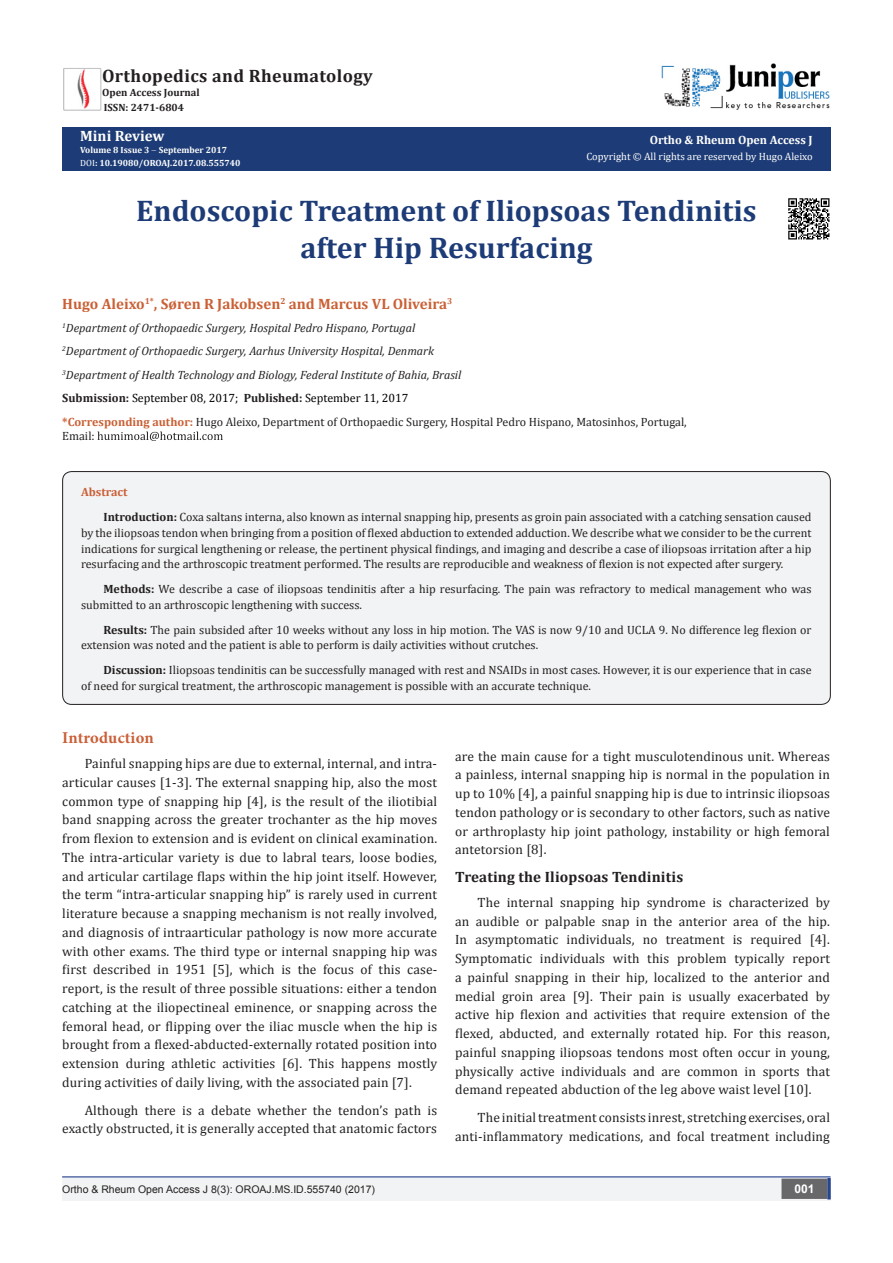
<style>
.page{position:relative;width:893px;height:1263px;background:#fff}
.page>*{position:absolute;margin:0;border:0;box-sizing:border-box;transform-origin:0 0}
.t1{font:700 30px "Cambria";color:#1d3c77}
.t2{font:700 18px "Cambria";letter-spacing:.02em;color:#231f20}
.t3{font:700 16.5px "Minion Pro";letter-spacing:.005em;color:#ca5f37}
.t4{font:700 15px "Cambria";color:#ca6035}
.t5{font:700 15px "Cambria";letter-spacing:.01em;color:#231f20}
.t6{font:700 15px "Cambria";color:#fffefc}
.t7{font:13.5px/18.8px "Cambria";letter-spacing:.01em;color:#231f20;text-align:justify}
.t8{font:12px/15.8px "Cambria";color:#231f20}
.t9{font:italic 12px "Cambria";color:#231f20}
.t10{font:12px "Cambria";color:#000}
.t11{font:700 12px "Cambria";color:#fffefc}
.t12{font:700 12px "Cambria";color:#ca5f37}
.t13{font:700 12px "Arial";color:#fff}
.t14{font:10.5px "Arial";color:#231f20}
.t15{font:10.5px "Cambria";color:#fffefc}
.t16{font:700 10.5px "Cambria";color:#231f20}
.t17{font:700 9px "Cambria";color:#fff}
.t18{font:700 9px "Cambria";color:#fffefc}
.s1{font-weight:400}
.s2{font-weight:700;color:#231f20}
.s3{font-weight:700;color:#ca6035}
.s4{font-weight:700}
</style>
<div class="page">
<div style="left:62px;top:127px;width:769px;height:44px;background:#1d3c77"></div>
<svg style="left:97px;top:432px;width:126px;height:9px"></svg>
<div style="left:62px;top:1177px;width:494px;height:24px;background:#f2f3f4"></div>
<div style="left:510px;top:1177px;width:321px;height:24px;background:#f2f3f4"></div>
<div style="left:782px;top:1179px;width:45px;height:19px;background:#68676a"></div>
<div style="left:781px;top:1178px;width:46px;height:21px;border:2px solid #68676a"></div>
<svg style="left:827px;top:1178px;width:4px;height:21px"></svg>
<img style="left:77px;top:70px;width:13px;height:38px">
<div style="left:63px;top:68px;width:38px;height:42px;border:1px solid #c1c2c4"></div>
<img style="left:662px;top:63px;width:168px;height:47px">
<hr style="left:62px;top:1176px;width:769px;height:1px;background:#253f8e">
<div style="left:63px;top:472px;width:767px;height:232px;background:#f2f3f4;border-radius:9px"></div>
<div style="left:62px;top:471px;width:769px;height:234px;border:1px solid #231f20;border-radius:9px"></div>
<img style="left:788px;top:198px;width:42px;height:42px">
<p class="t2" style="left:102px;top:64px;width:272px">Orthopedics and Rheumatology</p>
<p class="t16" style="left:102px;top:85px;width:99px">Open Access Journal</p>
<p class="t16" style="left:104px;top:100px;width:82px">ISSN: 2471-6804</p>
<p class="t6" style="left:80px;top:125px;width:86px">Mini Review</p>
<p class="t18" style="left:80px;top:144px;width:148px">Volume 8 Issue 3 September 2017</p>
<p class="t17" style="left:80px;top:156px;width:162px"><span class="s1">DOI</span>: 10.19080/OROAJ.2017.08.555740</p>
<p class="t11" style="left:650px;top:132px;width:165px">Ortho &amp; Rheum Open Access J</p>
<p class="t15" style="left:586px;top:150px;width:228px">Copyright © All rights are reserved by Hugo Aleixo</p>
<p class="t1" style="left:136px;top:190px;width:622px">Endoscopic Treatment of Iliopsoas Tendinitis</p>
<p class="t1" style="left:300px;top:227px;width:294px">after Hip Resurfacing</p>
<p class="t4" style="left:62px;top:293px;width:392px">Hugo Aleixo<sup>1*</sup>, Søren R Jakobsen<sup>2</sup> and Marcus VL Oliveira<sup>3</sup></p>
<p class="t9" style="left:62px;top:319px;width:355px"><sup>1</sup>Department of Orthopaedic Surgery, Hospital Pedro Hispano, Portugal</p>
<p class="t9" style="left:62px;top:343px;width:373px"><sup>2</sup>Department of Orthopaedic Surgery, Aarhus University Hospital, Denmark</p>
<p class="t9" style="left:62px;top:366px;width:401px"><sup>3</sup>Department of Health Technology and Biology, Federal Institute of Bahia, Brasil</p>
<p class="t10" style="left:62px;top:391px;width:348px"><span class="s2">Submission:</span> September 08, 2017; <span class="s2">Published:</span> September 11, 2017</p>
<p class="t8" style="left:62px;top:414px;width:626px;line-height:14.4px"><span class="s3">*Corresponding author:</span> Hugo Aleixo, Department of Orthopaedic Surgery, Hospital Pedro Hispano, Matosinhos, Portugal,<br>Email:</p>
<p class="t12" style="left:81px;top:484px;width:48px">Abstract</p>
<p class="t8" style="left:81px;top:509px;width:732px;text-align:justify;text-indent:22px"><span class="s4">Introduction:</span> Coxa saltans interna, also known as internal snapping hip, presents as groin pain associated with a catching sensation caused by the iliopsoas tendon when bringing from a position of flexed abduction to extended adduction. We describe what we consider to be the current indications for surgical lengthening or release, the pertinent physical findings, and imaging and describe a case of iliopsoas irritation after a hip resurfacing and the arthroscopic treatment performed. The results are reproducible and weakness of flexion is not expected after surgery.</p>
<p class="t8" style="left:81px;top:581px;width:732px;text-indent:22px"><span class="s4">Methods:</span> We describe a case of iliopsoas tendinitis after a hip resurfacing. The pain was refractory to medical management who was submitted to an arthroscopic lengthening with success.</p>
<p class="t8" style="left:81px;top:622px;width:732px;text-indent:22px"><span class="s4">Results:</span> The pain subsided after 10 weeks without any loss in hip motion. The VAS is now 9/10 and UCLA 9. No difference leg flexion or extension was noted and the patient is able to perform is daily activities without crutches.</p>
<p class="t8" style="left:81px;top:662px;width:732px;text-indent:22px"><span class="s4">Discussion:</span> Iliopsoas tendinitis can be successfully managed with rest and NSAIDs in most cases. However, it is our experience that in case of need for surgical treatment, the arthroscopic management is possible with an accurate technique.</p>
<p class="t3" style="left:62px;top:726px;width:93px">Introduction</p>
<p class="t7" style="left:62px;top:754px;width:376px;text-indent:22px">Painful snapping hips are due to external, internal, and intra&shy;articular causes [1-3]. The external snapping hip, also the most common type of snapping hip [4], is the result of the iliotibial band snapping across the greater trochanter as the hip moves from flexion to extension and is evident on clinical examination.<br>The intra-articular variety is due to labral tears, loose bodies, and articular cartilage flaps within the hip joint itself. However, the term “intra-articular snapping hip” is rarely used in current literature because a snapping mechanism is not really involved, and diagnosis of intraarticular pathology is now more accurate with other exams. The third type or internal snapping hip was first described in 1951 [5], which is the focus of this case&shy;report, is the result of three possible situations: either a tendon catching at the iliopectineal eminence, or snapping across the femoral head, or flipping over the iliac muscle when the hip is brought from a flexed-abducted-externally rotated position into extension during athletic activities [6]. This happens mostly during activities of daily living, with the associated pain [7].</p>
<p class="t7" style="left:62px;top:1101px;width:376px;text-align:right">Although there is a debate whether the tendon’s path is exactly obstructed, it is generally accepted that anatomic factors</p>
<p class="t7" style="left:455px;top:747px;width:376px">are the main cause for a tight musculotendinous unit. Whereas a painless, internal snapping hip is normal in the population in up to 10% [4], a painful snapping hip is due to intrinsic iliopsoas tendon pathology or is secondary to other factors, such as native or arthroplasty hip joint pathology, instability or high femoral antetorsion [8].</p>
<p class="t5" style="left:455px;top:866px;width:230px">Treating the Iliopsoas Tendinitis</p>
<p class="t7" style="left:455px;top:893px;width:376px;text-indent:22px">The internal snapping hip syndrome is characterized by an audible or palpable snap in the anterior area of the hip.<br>In asymptomatic individuals, no treatment is required [4].<br>Symptomatic individuals with this problem typically report a painful snapping in their hip, localized to the anterior and medial groin area [9]. Their pain is usually exacerbated by active hip flexion and activities that require extension of the flexed, abducted, and externally rotated hip. For this reason, painful snapping iliopsoas tendons most often occur in young, physically active individuals and are common in sports that demand repeated abduction of the leg above waist level [10].</p>
<p class="t7" style="left:455px;top:1108px;width:376px;text-align:right">The initial treatment consists inrest, stretching exercises, oral anti-inflammatory medications, and focal treatment including</p>
<p class="t14" style="left:62px;top:1182px;width:314px">Ortho &amp; Rheum Open Access J 8(3): OROAJ.MS.ID.555740 (2017)</p>
<p class="t13" style="left:794px;top:1181px;width:22px">001</p>
</div>
